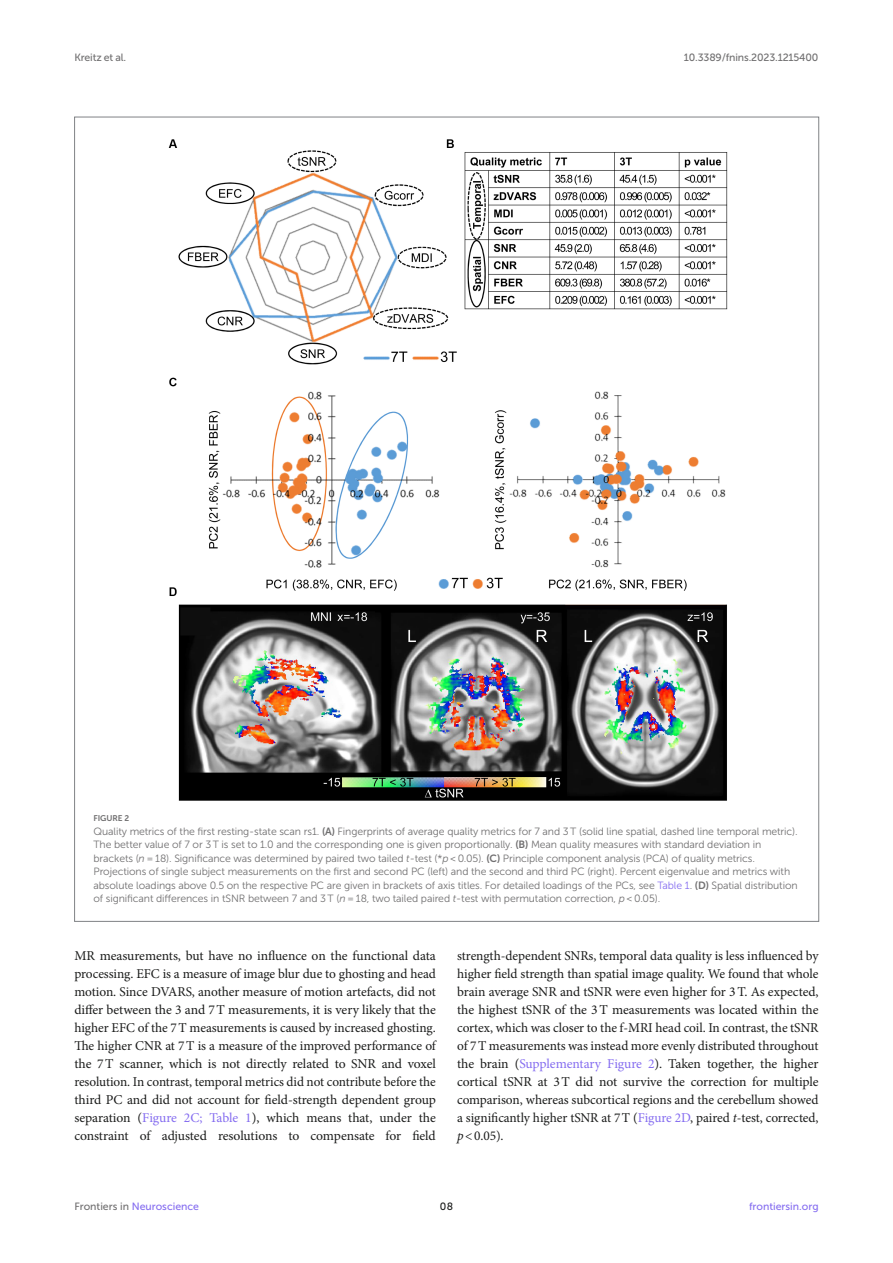
<style>
.page{position:relative;width:893px;height:1263px;background:#fff}
.page>*{position:absolute;margin:0;border:0;box-sizing:border-box;transform-origin:0 0}
.TEXT{font:13.5px/18px "Minion Pro";letter-spacing:-.005em;color:#1b1c1b;text-align:justify}
.FIG_LEG{font:10.5px/13.5px "Museo Sans 300";letter-spacing:-.01em;color:#706f70}
.t1{font:10.5px "Museo Sans 500";color:#856df0}
.t2{font:10.5px "Museo Sans 500";letter-spacing:-.015em;color:#706f70}
.t3{font:10.5px "Museo Sans 500";color:#1b1c1b}
.FIG_HD{font:8.25px "Museo Sans 700";letter-spacing:-.01em;color:#706f70}
.s1{font-family:"Museo Sans 700"}
.s2{font-style:italic}
.s3{color:#856df0}
.s4{color:#706f70}
</style>
<div class="page">
<img style="left:168px;top:139px;width:560px;height:662px">
<p class="t2" style="left:74px;top:51px;width:53px">Kreitz et al.</p>
<p class="t2" style="left:684px;top:51px;width:136px">10.3389/fnins.2023.1215400</p>
<p class="FIG_HD" style="left:94px;top:814px;width:37px">FIGURE 2</p>
<p class="FIG_LEG" style="left:94px;top:825px;width:706px">Quality metrics of the first resting-state scan rs1. <span class="s1">(A)</span> Fingerprints of average quality metrics for 7 and 3 T (solid line spatial, dashed line temporal metric).<br>The better value of 7 or 3 T is set to 1.0 and the corresponding one is given proportionally. <span class="s1">(B)</span> Mean quality measures with standard deviation in brackets (<span class="s2">n</span> = 18). Significance was determined by paired two tailed <span class="s2">t</span>-test (*<span class="s2">p</span> &lt; 0.05). <span class="s1">(C)</span> Principle component analysis (PCA) of quality metrics.<br>Projections of single subject measurements on the first and second PC (left) and the second and third PC (right). Percent eigenvalue and metrics with absolute loadings above 0.5 on the respective PC are given in brackets of axis titles. For detailed loadings of the PCs, see <span class="s3">Table 1</span>. <span class="s1">(D)</span> Spatial distribution of significant differences in tSNR between 7 and 3 T (<span class="s2">n</span> = 18, two tailed paired <span class="s2">t</span>-test with permutation correction, <span class="s2">p</span> &lt; 0.05).</p>
<p class="TEXT" style="left:74px;top:947px;width:363px">MR measurements, but have no influence on the functional data processing. EFC is a measure of image blur due to ghosting and head motion. Since DVARS, another measure of motion artefacts, did not differ between the 3 and 7T measurements, it is very likely that the higher EFC of the 7T measurements is caused by increased ghosting.<br>The higher CNR at 7T is a measure of the improved performance of the 7T scanner, which is not directly related to SNR and voxel resolution. In contrast, temporal metrics did not contribute before the third PC and did not account for field-strength dependent group separation (<span class="s3">Figure 2C; Table 1</span>), which means that, under the constraint of adjusted resolutions to compensate for field</p>
<p class="TEXT" style="left:457px;top:947px;width:363px">strength-dependent SNRs, temporal data quality is less influenced by higher field strength than spatial image quality. We found that whole brain average SNR and tSNR were even higher for 3T. As expected, the highest tSNR of the 3T measurements was located within the cortex, which was closer to the f-MRI head coil. In contrast, the tSNR of 7T measurements was instead more evenly distributed throughout the brain (<span class="s3">Supplementary Figure 2</span>). Taken together, the higher cortical tSNR at 3T did not survive the correction for multiple comparison, whereas subcortical regions and the cerebellum showed a significantly higher tSNR at 7T (<span class="s3">Figure 2D</span>, paired <span class="s2">t</span>-test, corrected, <span class="s2">p</span>&lt;0.05).</p>
<p class="t1" style="left:74px;top:1200px;width:126px"><span class="s4">Frontiers in</span> Neuroscience</p>
<p class="t3" style="left:440px;top:1200px;width:15px">08</p>
<p class="t1" style="left:749px;top:1200px;width:71px">frontiersin.org</p>
</div>
